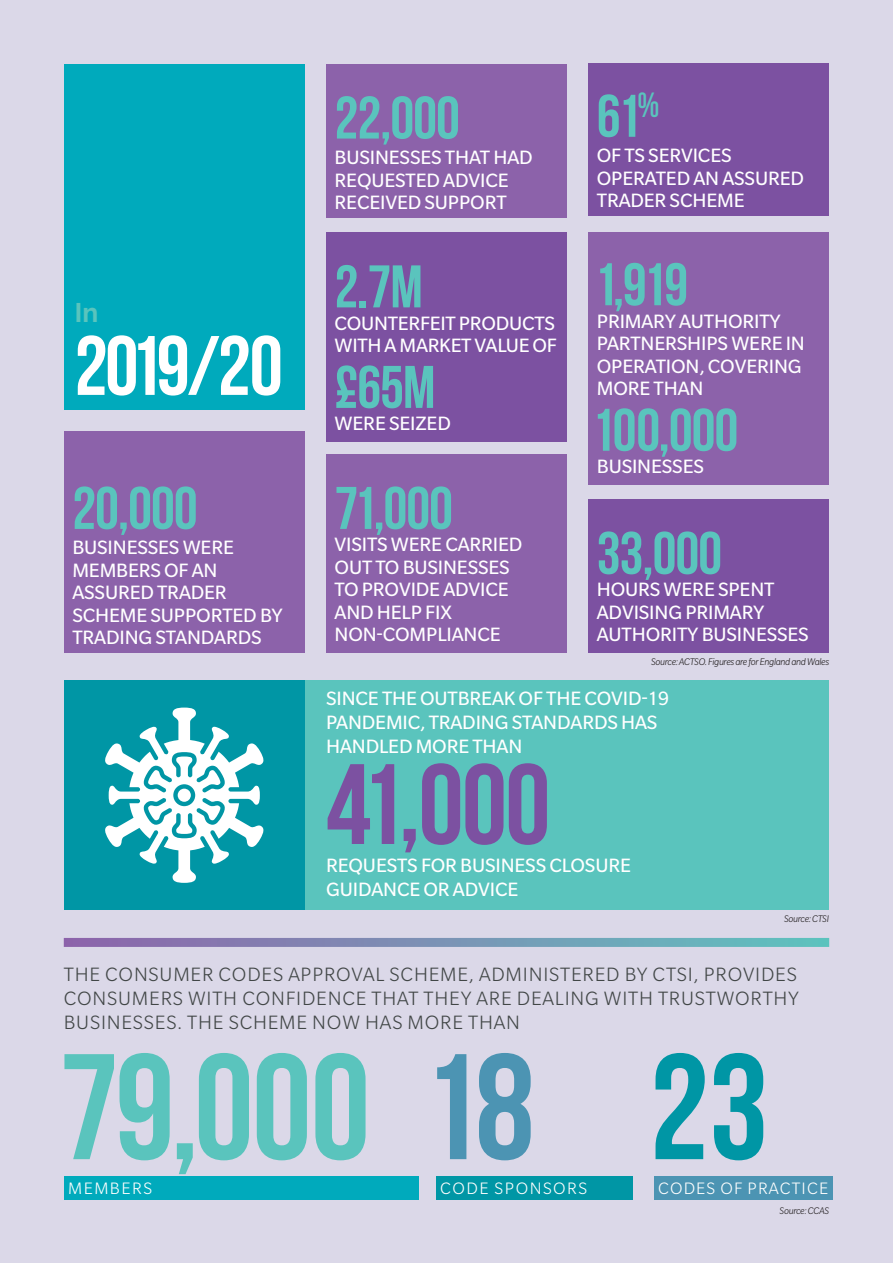
<style>
.page{position:relative;width:893px;height:1263px;background:#dbd8e8}
.page>*{position:absolute;margin:0;border:0;box-sizing:border-box;transform-origin:0 0}
.t1{font:700 150px "Bebas Neue";letter-spacing:-.02em;color:#5ac4bd}
.t2{font:700 150px "Bebas Neue";color:#0096a5}
.t3{font:700 114px "Bebas Neue";color:#7c51a1}
.t4{font:700 84.15px "Bebas Neue";letter-spacing:-.05em;color:#fff}
.t5{font:700 60px "Bebas Neue";letter-spacing:-.015em;color:#5ac4bd}
.t6{font:500 30px "Slate Pro";color:#5ac4bd}
.t7{font:21px/22.5px "Slate Pro";letter-spacing:-.01em;color:#fff}
.t8{font:300 21px/24px "Slate Pro";letter-spacing:.035em;color:#414646;text-align:justify}
.t9{font:300 18px "Slate Pro";letter-spacing:.08em;color:#fff}
.t10{font:300 18px "Slate Pro";letter-spacing:.06em;color:#fff}
.t11{font:italic 300 10.5px "Slate Pro";letter-spacing:-.03em;color:#231f20}
.s1{color:#4c94b3}
</style>
<div class="page">
<div style="left:64px;top:64px;width:241px;height:346px;background:#00aabc"></div>
<div style="left:326px;top:64px;width:241px;height:154px;background:#8c62aa"></div>
<div style="left:588px;top:233px;width:241px;height:252px;background:#8c62aa"></div>
<div style="left:326px;top:233px;width:241px;height:209px;background:#7c51a1"></div>
<div style="left:64px;top:432px;width:241px;height:221px;background:#8c62aa"></div>
<div style="left:305px;top:680px;width:523px;height:230px;background:#5ac4bd"></div>
<div style="left:64px;top:680px;width:241px;height:230px;background:#0096a5"></div>
<div style="left:326px;top:454px;width:241px;height:199px;background:#8c62aa"></div>
<div style="left:588px;top:64px;width:241px;height:152px;background:#7c51a1"></div>
<div style="left:588px;top:499px;width:241px;height:154px;background:#7c51a1"></div>
<svg style="left:64px;top:938px;width:765px;height:9px;background:#7894b5"></svg>
<div style="left:64px;top:1176px;width:354px;height:23px;background:#00aabc"></div>
<div style="left:436px;top:1176px;width:196px;height:23px;background:#0096a5"></div>
<div style="left:654px;top:1176px;width:179px;height:23px;background:#4c94b3"></div>
<svg style="left:105px;top:707px;width:159px;height:176px"></svg>
<div style="left:178px;top:789px;width:13px;height:13px;background:#fff;border-radius:50%"></div>
<p class="t6" style="left:74px;top:297px;width:26px">In</p>
<p class="t4" style="left:74px;top:320px;width:210px">2019/20</p>
<p class="t5" style="left:72px;top:475px;width:127px">20,000</p>
<p class="t7" style="left:72px;top:536px;width:212px">BUSINESSES WERE<br>MEMBERS OF AN<br>ASSURED TRADER<br>SCHEME SUPPORTED BY<br>TRADING STANDARDS</p>
<p class="t5" style="left:334px;top:85px;width:127px">22,000</p>
<p class="t7" style="left:335px;top:146px;width:200px">BUSINESSES THAT HAD<br>REQUESTED ADVICE<br>RECEIVED SUPPORT</p>
<p class="t5" style="left:334px;top:254px;width:90px">2.7M</p>
<p class="t7" style="left:335px;top:312px;width:224px">COUNTERFEIT PRODUCTS<br>WITH A MARKET VALUE OF</p>
<p class="t5" style="left:334px;top:354px;width:102px">£65M</p>
<p class="t7" style="left:335px;top:412px;width:118px">WERE SEIZED</p>
<p class="t5" style="left:334px;top:475px;width:120px">71,000</p>
<p class="t7" style="left:335px;top:533px;width:189px">VISITS WERE CARRIED<br>OUT TO BUSINESSES<br>TO PROVIDE ADVICE<br>AND HELP FIX<br>NON-COMPLIANCE</p>
<p class="t5" style="left:597px;top:83px;width:64px">61<sup>%</sup></p>
<p class="t7" style="left:597px;top:144px;width:209px">OF TS SERVICES<br>OPERATED AN ASSURED<br>TRADER SCHEME</p>
<p class="t5" style="left:594px;top:252px;width:96px">1,919</p>
<p class="t7" style="left:597px;top:310px;width:210px">PRIMARY AUTHORITY<br>PARTNERSHIPS WERE IN<br>OPERATION, COVERING<br>MORE THAN</p>
<p class="t5" style="left:591px;top:397px;width:148px">100,000</p>
<p class="t7" style="left:597px;top:455px;width:109px">BUSINESSES</p>
<p class="t5" style="left:597px;top:520px;width:127px">33,000</p>
<p class="t7" style="left:597px;top:578px;width:213px">HOURS WERE SPENT<br>ADVISING PRIMARY<br>AUTHORITY BUSINESSES</p>
<p class="t11" style="left:651px;top:657px;width:180px">Source: ACTSO. Figures are for England and Wales</p>
<p class="t7" style="left:326px;top:686px;width:344px;line-height:24px">SINCE THE OUTBREAK OF THE COVID-19<br>PANDEMIC, TRADING STANDARDS HAS<br>HANDLED MORE THAN</p>
<p class="t3" style="left:326px;top:742px;width:226px">41,000</p>
<p class="t7" style="left:326px;top:854px;width:306px;line-height:24px">REQUESTS FOR BUSINESS CLOSURE<br>GUIDANCE OR ADVICE</p>
<p class="t11" style="left:784px;top:913px;width:47px">Source: CTSI</p>
<p class="t8" style="left:64px;top:962px;width:737px">THE CONSUMER CODES APPROVAL SCHEME, ADMINISTERED BY CTSI, PROVIDES CONSUMERS WITH CONFIDENCE THAT THEY ARE DEALING WITH TRUSTWORTHY BUSINESSES. THE SCHEME NOW HAS MORE THAN</p>
<p class="t1" style="left:60px;top:1025px;width:476px">79,000 <span class="s1">18</span></p>
<p class="t2" style="left:649px;top:1025px;width:120px">23</p>
<p class="t9" style="left:68px;top:1178px;width:86px">MEMBERS</p>
<p class="t9" style="left:440px;top:1178px;width:149px">CODE SPONSORS</p>
<p class="t10" style="left:658px;top:1178px;width:172px">CODES OF PRACTICE</p>
<p class="t11" style="left:780px;top:1205px;width:51px">Source: CCAS</p>
</div>
